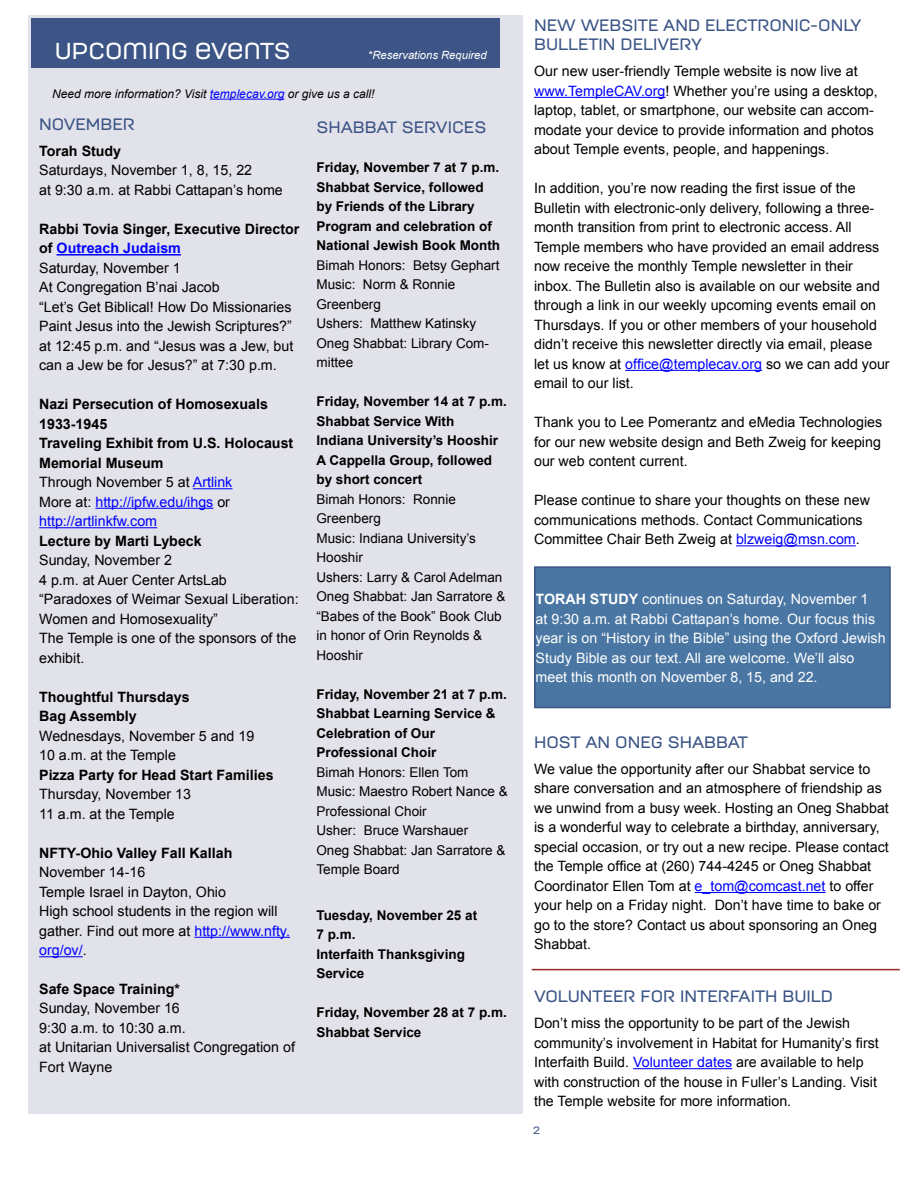
<style>
.page{position:relative;width:918px;height:1188px;background:#fff}
.page>*{position:absolute;margin:0;border:0;box-sizing:border-box;transform-origin:0 0}
.t1{font:500 23.1px "Moderna Unicase";color:#fff}
.t2{font:500 16.5px/19.5px "Moderna Unicase";color:#3c5586}
.t3{font:14.25px/19.5px "Arial";color:#000}
.t4{font:700 14.25px/19.5px "Arial";color:#000}
.t5{font:14.25px/19.5px "Arial";color:#fff}
.t6{font:700 13.5px/19.5px "Arial";color:#000}
.t7{font:13.5px/19.5px "Arial";color:#000}
.t8{font:italic 12px "Arial";color:#000}
.t9{font:italic 11.25px "Arial";color:#fff}
.t10{font:500 10.5px "Moderna Unicase";color:#3c5586}
.s1{color:#00f}
.s2{font-weight:700}
.s3{font-weight:700;color:#00f}
.s4{font-weight:400}
.s5{font-weight:400;color:#00f}
</style>
<div class="page">
<div style="left:28px;top:15px;width:495px;height:1098px;background:#e2e2ea"></div>
<hr style="left:210px;top:99px;width:74px;height:1px;background:#00f">
<hr style="left:57px;top:254px;width:124px;height:2px;background:#00f">
<hr style="left:193px;top:488px;width:39px;height:1px;background:#00f">
<hr style="left:95px;top:508px;width:118px;height:1px;background:#00f">
<hr style="left:39px;top:527px;width:118px;height:1px;background:#00f">
<hr style="left:194px;top:937px;width:96px;height:1px;background:#00f">
<hr style="left:39px;top:956px;width:44px;height:1px;background:#00f">
<div style="left:31px;top:18px;width:469px;height:50px;background:#3c5586"></div>
<hr style="left:534px;top:97px;width:132px;height:1px;background:#00f">
<hr style="left:625px;top:370px;width:137px;height:1px;background:#00f">
<hr style="left:736px;top:545px;width:120px;height:1px;background:#00f">
<hr style="left:695px;top:892px;width:131px;height:1px;background:#00f">
<hr style="left:532px;top:969px;width:368px;height:1px;background:#992821">
<hr style="left:633px;top:1068px;width:99px;height:1px;background:#00f">
<div style="left:535px;top:567px;width:355px;height:141px;background:#4976a2"></div>
<div style="left:534px;top:566px;width:357px;height:142px;border:2px solid #3c5586"></div>
<h1 class="t1" style="left:55px;top:33px;width:237px">UPCOMING EVENTS</h1>
<p class="t9" style="left:368px;top:48px;width:120px">*Reservations Required</p>
<p class="t8" style="left:52px;top:86px;width:324px">Need more information? Visit <span class="s1">templecav.org</span> or give us a call!</p>
<p class="t2" style="left:39px;top:114px;width:97px">NOVEMBER</p>
<p class="t4" style="left:39px;top:141px;width:84px">Torah Study</p>
<p class="t3" style="left:39px;top:161px;width:245px">Saturdays, November 1, 8, 15, 22<br>at 9:30 a.m. at Rabbi Cattapan’s home</p>
<p class="t3" style="left:39px;top:219px;width:262px"><span class="s2">Rabbi Tovia Singer, Executive Director of</span> <span class="s3">Outreach Judaism<br></span>Saturday, November 1<br>At Congregation B’nai Jacob<br>“Let’s Get Biblical! How Do Missionaries<br>Paint Jesus into the Jewish Scriptures?” at 12:45 p.m. and “Jesus was a Jew, but can a Jew be for Jesus?” at 7:30 p.m.</p>
<p class="t4" style="left:39px;top:395px;width:256px">Nazi Persecution of Homosexuals<br>1933-1945<br>Traveling Exhibit from U.S. Holocaust<br>Memorial Museum<br><span class="s4">Through November 5 at</span> <span class="s5">Artlink<br></span><span class="s4">More at:</span> <span class="s5">http://ipfw.edu/ihgs</span> <span class="s4">or </span><span class="s5">http://artlinkfw.com</span></p>
<p class="t4" style="left:39px;top:531px;width:164px">Lecture by Marti Lybeck</p>
<p class="t3" style="left:39px;top:551px;width:261px">Sunday, November 2<br>4 p.m. at Auer Center ArtsLab “Paradoxes of Weimar Sexual Liberation:<br>Women and Homosexuality”<br>The Temple is one of the sponsors of the exhibit.</p>
<p class="t4" style="left:39px;top:687px;width:152px">Thoughtful Thursdays<br>Bag Assembly</p>
<p class="t3" style="left:39px;top:726px;width:217px">Wednesdays, November 5 and 19<br>10 a.m. at the Temple</p>
<p class="t4" style="left:39px;top:765px;width:236px">Pizza Party for Head Start Families</p>
<p class="t3" style="left:39px;top:784px;width:153px">Thursday, November 13<br>11 a.m. at the Temple</p>
<p class="t4" style="left:39px;top:843px;width:195px">NFTY-Ohio Valley Fall Kallah</p>
<p class="t3" style="left:39px;top:862px;width:252px">November 14-16<br>Temple Israel in Dayton, Ohio<br>High school students in the region will gather. Find out more at <span class="s1">http://www.nfty. org/ov/</span>.</p>
<p class="t4" style="left:39px;top:980px;width:142px">Safe Space Training*</p>
<p class="t3" style="left:39px;top:999px;width:257px">Sunday, November 16<br>9:30 a.m. to 10:30 a.m.<br>at Unitarian Universalist Congregation of<br>Fort Wayne</p>
<p class="t2" style="left:316px;top:118px;width:171px">SHABBAT SERVICES</p>
<p class="t6" style="left:316px;top:158px;width:185px">Friday, November 7 at 7 p.m.<br>Shabbat Service, followed by Friends of the Library<br>Program and celebration of<br>National Jewish Book Month</p>
<p class="t7" style="left:316px;top:256px;width:185px">Bimah Honors: Betsy Gephart<br>Music: Norm &amp; Ronnie<br>Greenberg<br>Ushers: Matthew Katinsky<br>Oneg Shabbat: Library Com&shy;mittee</p>
<p class="t6" style="left:316px;top:392px;width:192px">Friday, November 14 at 7 p.m.<br>Shabbat Service With<br>Indiana University’s Hooshir<br>A Cappella Group, followed by short concert</p>
<p class="t7" style="left:316px;top:490px;width:191px">Bimah Honors: Ronnie<br>Greenberg<br>Music: Indiana University’s<br>Hooshir<br>Ushers: Larry &amp; Carol Adelman<br>Oneg Shabbat: Jan Sarratore &amp; “Babes of the Book” Book Club in honor of Orin Reynolds &amp;<br>Hooshir</p>
<p class="t6" style="left:316px;top:685px;width:192px">Friday, November 21 at 7 p.m.<br>Shabbat Learning Service &amp;<br>Celebration of Our<br>Professional Choir</p>
<p class="t7" style="left:316px;top:762px;width:193px">Bimah Honors: Ellen Tom<br>Music: Maestro Robert Nance &amp;<br>Professional Choir<br>Usher: Bruce Warshauer<br>Oneg Shabbat: Jan Sarratore &amp;<br>Temple Board</p>
<p class="t6" style="left:316px;top:906px;width:162px">Tuesday, November 25 at<br>7 p.m.<br>Interfaith Thanksgiving<br>Service</p>
<p class="t6" style="left:316px;top:1003px;width:192px">Friday, November 28 at 7 p.m.<br>Shabbat Service</p>
<p class="t2" style="left:534px;top:15px;width:329px">NEW WEBSITE AND ELECTRONIC-ONLY<br>BULLETIN DELIVERY</p>
<p class="t3" style="left:534px;top:62px;width:345px">Our new user-friendly Temple website is now live at <span class="s1">www.TempleCAV.org</span>! Whether you’re using a desktop, laptop, tablet, or smartphone, our website can accom&shy;modate your device to provide information and photos about Temple events, people, and happenings.</p>
<p class="t3" style="left:534px;top:179px;width:357px">In addition, you’re now reading the first issue of the Bulletin with electronic-only delivery, following a three&shy;month transition from print to electronic access. All Temple members who have provided an email address now receive the monthly Temple newsletter in their inbox. The Bulletin also is available on our website and through a link in our weekly upcoming events email on Thursdays. If you or other members of your household didn’t receive this newsletter directly via email, please let us know at <span class="s1">office@templecav.org</span> so we can add your email to our list.</p>
<p class="t3" style="left:534px;top:413px;width:350px;text-align:justify">Thank you to Lee Pomerantz and eMedia Technologies for our new website design and Beth Zweig for keeping our web content current.</p>
<p class="t3" style="left:534px;top:491px;width:337px">Please continue to share your thoughts on these new communications methods. Contact Communications<br>Committee Chair Beth Zweig at <span class="s1">blzweig@msn.com</span>.</p>
<p class="t5" style="left:536px;top:590px;width:352px"><span class="s2">TORAH STUDY</span> continues on Saturday, November 1<br>at 9:30 a.m. at Rabbi Cattapan’s home. Our focus this year is on “History in the Bible” using the Oxford Jewish Study Bible as our text. All are welcome. We’ll also meet this month on November 8, 15, and 22.</p>
<p class="t2" style="left:534px;top:733px;width:216px">HOST AN ONEG SHABBAT</p>
<p class="t3" style="left:534px;top:759px;width:356px">We value the opportunity after our Shabbat service to share conversation and an atmosphere of friendship as we unwind from a busy week. Hosting an Oneg Shabbat is a wonderful way to celebrate a birthday, anniversary, special occasion, or try out a new recipe. Please contact the Temple office at (260) 744-4245 or Oneg Shabbat Coordinator Ellen Tom at <span class="s1">e_tom@comcast.net</span> to offer your help on a Friday night. Don’t have time to bake or go to the store? Contact us about sponsoring an Oneg Shabbat.</p>
<p class="t2" style="left:534px;top:987px;width:300px">VOLUNTEER FOR INTERFAITH BUILD</p>
<p class="t3" style="left:534px;top:1014px;width:346px">Don’t miss the opportunity to be part of the Jewish community’s involvement in Habitat for Humanity’s first Interfaith Build. <span class="s1">Volunteer dates</span> are available to help with construction of the house in Fuller’s Landing. Visit the Temple website for more information.</p>
<p class="t10" style="left:533px;top:1122px;width:9px">2</p>
</div>
